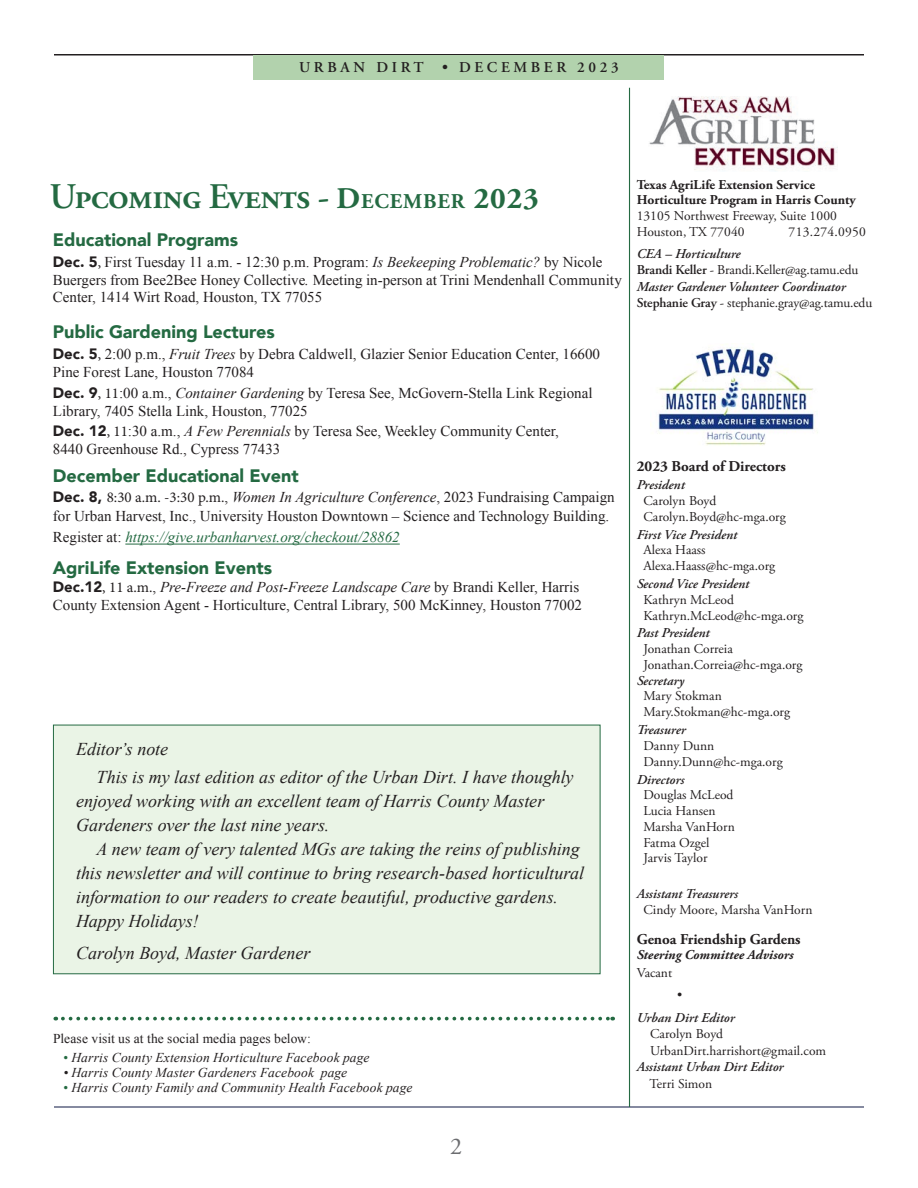
<style>
.page{position:relative;width:918px;height:1188px;background:#fff}
.page>*{position:absolute;margin:0;border:0;box-sizing:border-box;transform-origin:0 0}
.Headline_30_color{font:600 36px "Adobe Garamond Pro";letter-spacing:-.025em;color:#246a42}
.t1{font:24px "Adobe Garamond Pro";color:#6c6d70}
.Body1{font:italic 18px/24px "Times New Roman";color:#231f20}
.Body2_-_FL{font:900 18px "Avenir";color:#246a42}
.Body2_-_FL-2{font:15px/18px "Times New Roman";color:#231f20}
.Body1-2{font:15px/19.5px "Times New Roman";color:#231f20}
.Body1-3{font:italic 15px "Times New Roman";color:#246a42}
.Tab_list__dot_lead_2col_BOD{font:700 15px "Adobe Garamond Pro";color:#231f20}
.t2{font:600 15px "Adobe Garamond Pro";letter-spacing:.245em;color:#231f20}
.Tab_list__dot_lead_2col_BOD-2{font:13.5px "Adobe Garamond Pro";color:#231f20}
.Tab_list__dot_lead_2col_BOD-3{font:italic 600 13.5px "Adobe Garamond Pro";color:#231f20}
.Body1-4{font:italic 13.5px "Times New Roman";letter-spacing:.01em;color:#231f20}
.Tab_list_no_dot_2col_BOD{font:700 13.5px/15.8px "Adobe Garamond Pro";color:#231f20}
.Tab_list_no_dot_2col_BOD-2{font:13.5px/15.8px "Adobe Garamond Pro";color:#231f20}
.Body1-5{font:13.5px "Times New Roman";letter-spacing:.005em;color:#231f20}
.Tab_list__dot_lead_2col_BOD-4{font:italic 700 13.5px "Adobe Garamond Pro";color:#231f20}
.Tab_list_no_dot_2col_BOD-3{font:13.5px "Adobe Garamond Pro";letter-spacing:.02em;color:#231f20}
.Tab_list_no_dot_2col_BOD-4{font:italic 600 13.5px "Adobe Garamond Pro";color:#231f20}
.s1{font-weight:700;font-size:30px}
.s2{font-weight:700;font-size:21px}
.s3{font-family:"Avenir";font-weight:900}
.s4{font-family:"Minion Pro"}
.s5{font-style:italic}
.s6{font-style:normal;color:#231f20}
.s7{font-weight:600}
.s8{font-style:normal;color:#246a42}
</style>
<div class="page">
<hr style="left:54px;top:1106px;width:810px;height:2px;background:#5e6481">
<hr style="left:54px;top:54px;width:810px;height:2px;background:#231f20">
<hr style="left:125px;top:544px;width:275px;height:1px;background:#246a42">
<div style="left:254px;top:55px;width:410px;height:25px;background:#b2d2ad"></div>
<hr style="left:629px;top:88px;width:1px;height:1019px;background:#246a42">
<img style="left:649px;top:97px;width:189px;height:73px">
<img style="left:658px;top:347px;width:160px;height:99px">
<svg style="left:63px;top:1017px;width:550px;height:3px"></svg>
<div style="left:53px;top:725px;width:547px;height:249px;background:#eaf4e6;border:1px solid #246a42"></div>
<p class="t2" style="left:299px;top:59px;width:321px">URBAN DIRT • DECEMBER 2023</p>
<p class="Headline_30_color" style="left:50px;top:176px;width:491px">Upcoming Events - <span class="s1">D</span><span class="s2">ECEMBER</span> <span class="s1">2023</span></p>
<p class="Tab_list_no_dot_2col_BOD" style="left:637px;top:177px;width:221px">Texas AgriLife Extension Service<br>Horticulture Program in Harris County</p>
<p class="Tab_list_no_dot_2col_BOD-2" style="left:637px;top:208px;width:202px">13105 Northwest Freeway, Suite 1000<br>Houston, TX 77040</p>
<p class="Tab_list_no_dot_2col_BOD-3" style="left:789px;top:223px;width:79px">713.274.0950</p>
<p class="Body2_-_FL" style="left:53px;top:224px;width:187px">Educational Programs</p>
<p class="Body2_-_FL-2" style="left:53px;top:253px;width:571px"><span class="s3">Dec. 5</span><span class="s4">,</span> First Tuesday 11 a.m. - 12:30 p.m. Program: <span class="s5">Is Beekeeping Problematic?</span> by Nicole<br>Buergers from Bee2Bee Honey Collective<span class="s5">.</span> Meeting in-person at Trini Mendenhall Community<br>Center, 1414 Wirt Road, Houston, TX 77055</p>
<p class="Body2_-_FL" style="left:53px;top:317px;width:223px">Public Gardening Lectures</p>
<p class="Body2_-_FL-2" style="left:53px;top:345px;width:549px"><span class="s3">Dec. 5</span><span class="s4">,</span> 2:00 p.m., <span class="s5">Fruit Trees</span> by Debra Caldwell, Glazier Senior Education Center, 16600<br>Pine Forest Lane, Houston 77084</p>
<p class="Body2_-_FL-2" style="left:53px;top:384px;width:541px"><span class="s3">Dec. 9</span><span class="s4">, 11</span>:00 a.m., <span class="s5">Container Gardening</span> by Teresa See, McGovern-Stella Link Regional<br>Library, 7405 Stella Link, Houston, 77025</p>
<p class="Body2_-_FL-2" style="left:53px;top:422px;width:508px"><span class="s3">Dec. 12</span><span class="s4">, 11</span>:30 a.m., <span class="s5">A Few Perennials</span> by Teresa See, Weekley Community Center,<br>8440 Greenhouse Rd., Cypress 77433</p>
<p class="Body2_-_FL" style="left:53px;top:461px;width:247px">December Educational Event</p>
<p class="Body1-2" style="left:53px;top:487px;width:563px"><span class="s3">Dec. 8,</span> <span class="s4">8:30 a.m. -3:30 p.m.</span>, <span class="s5">Women In Agriculture Conference</span>, 2023 Fundraising Campaign for Urban Harvest, Inc., University Houston Downtown – Science and Technology Building.</p>
<p class="Body1-3" style="left:53px;top:527px;width:348px"><span class="s6">Register at:</span> https://give.urbanharvest.org/checkout/28862</p>
<p class="Body2_-_FL" style="left:53px;top:552px;width:221px">AgriLife Extension Events</p>
<p class="Body2_-_FL-2" style="left:53px;top:578px;width:531px"><span class="s3">Dec.12</span><span class="s4">, 11 a.m.</span>, <span class="s5">Pre-Freeze and Post-Freeze Landscape Care</span> by Brandi Keller, Harris<br>County Extension Agent - Horticulture, Central Library, 500 McKinney, Houston 77002</p>
<p class="Tab_list__dot_lead_2col_BOD-3" style="left:637px;top:246px;width:105px">CEA – Horticulture</p>
<p class="Tab_list__dot_lead_2col_BOD-2" style="left:637px;top:262px;width:223px"><span class="s7">Brandi Keller</span> - Brandi.Keller@ag.tamu.edu</p>
<p class="Tab_list__dot_lead_2col_BOD-3" style="left:637px;top:279px;width:211px">Master Gardener Volunteer Coordinator</p>
<p class="Tab_list__dot_lead_2col_BOD-2" style="left:637px;top:295px;width:237px"><span class="s7">Stephanie Gray</span> - stephanie.gray@ag.tamu.edu</p>
<p class="Tab_list__dot_lead_2col_BOD" style="left:637px;top:458px;width:151px">2023 Board of Directors</p>
<p class="Tab_list__dot_lead_2col_BOD-3" style="left:637px;top:477px;width:50px">President</p>
<p class="Tab_list__dot_lead_2col_BOD-2" style="left:644px;top:493px;width:74px">Carolyn Boyd</p>
<p class="Tab_list__dot_lead_2col_BOD-2" style="left:644px;top:508px;width:144px">Carolyn.Boyd@hc-mga.org</p>
<p class="Tab_list__dot_lead_2col_BOD-3" style="left:637px;top:527px;width:102px">First Vice President</p>
<p class="Tab_list__dot_lead_2col_BOD-2" style="left:644px;top:542px;width:64px">Alexa Haass</p>
<p class="Tab_list__dot_lead_2col_BOD-2" style="left:644px;top:558px;width:133px">Alexa.Haass@hc-mga.org</p>
<p class="Tab_list__dot_lead_2col_BOD-3" style="left:637px;top:576px;width:114px">Second Vice President</p>
<p class="Tab_list__dot_lead_2col_BOD-2" style="left:644px;top:591px;width:92px">Kathryn McLeod</p>
<p class="Tab_list__dot_lead_2col_BOD-2" style="left:644px;top:607px;width:161px">Kathryn.McLeod@hc-mga.org</p>
<p class="Tab_list__dot_lead_2col_BOD-3" style="left:637px;top:625px;width:74px">Past President</p>
<p class="Tab_list__dot_lead_2col_BOD-2" style="left:644px;top:641px;width:91px">Jonathan Correia</p>
<p class="Tab_list__dot_lead_2col_BOD-2" style="left:644px;top:657px;width:160px">Jonathan.Correia@hc-mga.org</p>
<p class="Tab_list_no_dot_2col_BOD-4" style="left:637px;top:673px;width:49px">Secretary</p>
<p class="Tab_list__dot_lead_2col_BOD-2" style="left:644px;top:688px;width:80px">Mary Stokman</p>
<p class="Tab_list__dot_lead_2col_BOD-2" style="left:644px;top:704px;width:148px">Mary.Stokman@hc-mga.org</p>
<p class="Tab_list__dot_lead_2col_BOD-3" style="left:637px;top:722px;width:50px">Treasurer</p>
<p class="Tab_list__dot_lead_2col_BOD-2" style="left:644px;top:738px;width:72px">Danny Dunn</p>
<p class="Tab_list__dot_lead_2col_BOD-2" style="left:644px;top:753px;width:141px">Danny.Dunn@hc-mga.org</p>
<p class="Tab_list__dot_lead_2col_BOD-3" style="left:637px;top:772px;width:49px">Directors</p>
<p class="Tab_list__dot_lead_2col_BOD-2" style="left:644px;top:787px;width:92px">Douglas McLeod</p>
<p class="Tab_list__dot_lead_2col_BOD-2" style="left:644px;top:803px;width:74px">Lucia Hansen</p>
<p class="Tab_list__dot_lead_2col_BOD-2" style="left:644px;top:818px;width:93px">Marsha VanHorn</p>
<p class="Tab_list__dot_lead_2col_BOD-2" style="left:644px;top:834px;width:68px">Fatma Ozgel</p>
<p class="Tab_list__dot_lead_2col_BOD-2" style="left:644px;top:850px;width:66px">Jarvis Taylor</p>
<p class="Tab_list__dot_lead_2col_BOD-3" style="left:637px;top:886px;width:103px">Assistant Treasurers</p>
<p class="Tab_list__dot_lead_2col_BOD-2" style="left:644px;top:902px;width:170px">Cindy Moore, Marsha VanHorn</p>
<p class="Tab_list__dot_lead_2col_BOD" style="left:637px;top:931px;width:165px">Genoa Friendship Gardens</p>
<p class="Tab_list__dot_lead_2col_BOD-4" style="left:637px;top:947px;width:158px">Steering Committee Advisors</p>
<p class="Tab_list__dot_lead_2col_BOD-2" style="left:637px;top:965px;width:37px">Vacant</p>
<p class="Tab_list_no_dot_2col_BOD-2" style="left:677px;top:988px;width:7px">•</p>
<p class="Tab_list__dot_lead_2col_BOD-3" style="left:637px;top:1010px;width:100px">Urban Dirt Editor</p>
<p class="Tab_list__dot_lead_2col_BOD-2" style="left:650px;top:1026px;width:74px">Carolyn Boyd</p>
<p class="Tab_list__dot_lead_2col_BOD-2" style="left:650px;top:1043px;width:177px">UrbanDirt.harrishort@gmail.com</p>
<p class="Tab_list__dot_lead_2col_BOD-3" style="left:637px;top:1059px;width:148px">Assistant Urban Dirt Editor</p>
<p class="Tab_list__dot_lead_2col_BOD-2" style="left:650px;top:1076px;width:64px">Terri Simon</p>
<p class="Body1" style="left:76px;top:736px;width:93px">Editor’s note</p>
<p class="Body1" style="left:76px;top:765px;width:499px;text-indent:20px">This is my last edition as editor of the Urban Dirt. I have thoughly enjoyed working with an excellent team of Harris County Master<br>Gardeners over the last nine years.</p>
<p class="Body1" style="left:76px;top:837px;width:510px;text-indent:20px">A new team of very talented MGs are taking the reins of publishing this newsletter and will continue to bring research-based horticultural information to our readers to create beautiful, productive gardens.<br>Happy Holidays!</p>
<p class="Body1" style="left:76px;top:940px;width:236px">Carolyn Boyd, Master Gardener</p>
<p class="Body1-5" style="left:53px;top:1029px;width:259px">Please visit us at the social media pages below:</p>
<p class="Body1-4" style="left:63px;top:1048px;width:308px"><span class="s8">•</span> Harris County Extension Horticulture Facebook page</p>
<p class="Body1-4" style="left:63px;top:1063px;width:285px">• Harris County Master Gardeners Facebook page</p>
<p class="Body1-4" style="left:63px;top:1078px;width:351px"><span class="s8">•</span> Harris County Family and Community Health Facebook page</p>
<h2 class="t1" style="left:450px;top:1132px;width:13px">2</h2>
</div>
